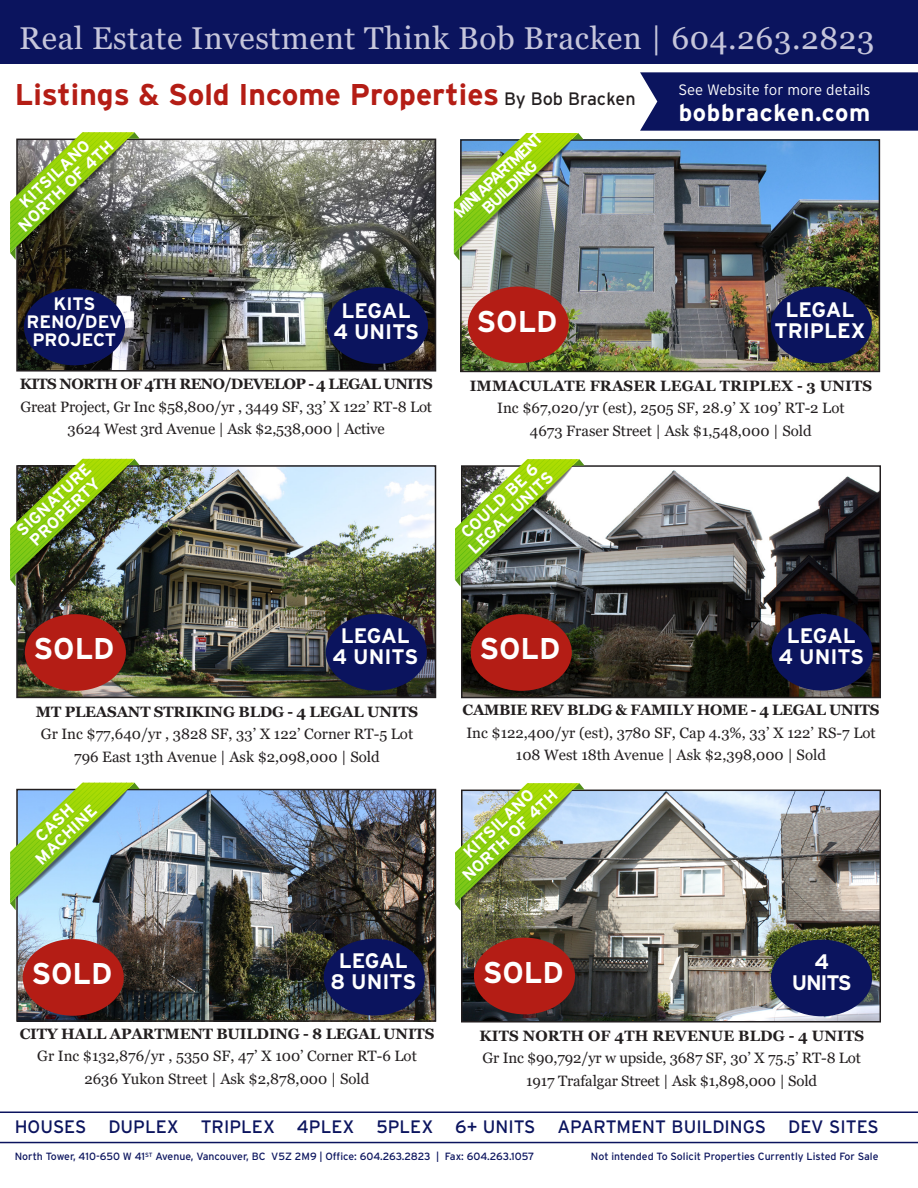
<style>
.page{position:relative;width:918px;height:1188px;background:#fff}
.page>*{position:absolute;margin:0;border:0;box-sizing:border-box;transform-origin:0 0}
.t1{font:31.5px "Georgia";letter-spacing:.02em;color:#c6c6db}
.t2{font:700 30px "Interstate";color:#b41d15}
.t3{font:700 30px "Interstate";color:#fff}
.t4{font:700 24px "Interstate";letter-spacing:.03em;color:#fff}
.t5{font:700 21px/21px "Interstate";color:#fff;text-align:center}
.t6{font:18px "Interstate";color:#0b145e}
.t7{font:700 18px/18px "Interstate";color:#fff;text-align:center}
.t8{font:700 16.5px/16.5px "Interstate";color:#fff;text-align:center}
.t9{font:15px/22.5px "Georgia";color:#231f20;text-align:center}
.t10{font:300 15px "Interstate";color:#fff}
.t11{font:10.5px "Interstate";color:#0b145e}
.s1{font-weight:400;font-size:18px;color:#231f20}
.s2{font-weight:700}
</style>
<div class="page">
<div style="left:0;top:0;width:918px;height:63px;background:#0b145e"></div>
<div style="left:640px;top:72px;width:278px;height:59px;background:#0b145e"></div>
<hr style="left:0;top:1112px;width:918px;height:1px;background:#0b145e">
<hr style="left:0;top:1142px;width:918px;height:1px;background:#0b145e">
<img style="left:464px;top:793px;width:414px;height:227px">
<div style="left:461px;top:790px;width:420px;height:233px;border:2px solid #231f20"></div>
<img style="left:19px;top:792px;width:414px;height:227px">
<div style="left:16px;top:789px;width:420px;height:233px;border:2px solid #231f20"></div>
<img style="left:19px;top:142px;width:414px;height:227px">
<div style="left:16px;top:139px;width:420px;height:233px;border:2px solid #231f20"></div>
<img style="left:19px;top:468px;width:414px;height:227px">
<div style="left:16px;top:465px;width:420px;height:233px;border:2px solid #231f20"></div>
<div style="left:327px;top:287px;width:101px;height:77px;background:#0b145e;border-radius:50%"></div>
<div style="left:771px;top:940px;width:101px;height:76px;background:#0b145e;border-radius:50%"></div>
<img style="left:464px;top:470px;width:414px;height:225px">
<div style="left:461px;top:465px;width:420px;height:233px;border:2px solid #231f20"></div>
<div style="left:772px;top:614px;width:101px;height:77px;background:#0b145e;border-radius:50%"></div>
<img style="left:463px;top:142px;width:414px;height:227px">
<div style="left:460px;top:139px;width:420px;height:233px;border:2px solid #231f20"></div>
<div style="left:771px;top:287px;width:101px;height:76px;background:#0b145e;border-radius:50%"></div>
<svg style="left:10px;top:783px;width:130px;height:127px;background:#90ba93"></svg>
<div style="left:468px;top:287px;width:101px;height:76px;background:#b41d15;border-radius:50%"></div>
<div style="left:471px;top:614px;width:101px;height:77px;background:#b41d15;border-radius:50%"></div>
<img style="left:455px;top:459px;width:130px;height:128px">
<div style="left:24px;top:289px;width:101px;height:76px;background:#0b145e;border-radius:50%"></div>
<svg style="left:10px;top:132px;width:130px;height:128px;background:#718446"></svg>
<img style="left:455px;top:783px;width:130px;height:128px">
<img style="left:10px;top:459px;width:130px;height:127px">
<img style="left:454px;top:133px;width:130px;height:128px">
<div style="left:474px;top:938px;width:101px;height:76px;background:#b41d15;border-radius:50%"></div>
<div style="left:326px;top:614px;width:101px;height:77px;background:#0b145e;border-radius:50%"></div>
<div style="left:25px;top:614px;width:101px;height:77px;background:#b41d15;border-radius:50%"></div>
<div style="left:324px;top:939px;width:101px;height:77px;background:#0b145e;border-radius:50%"></div>
<div style="left:23px;top:939px;width:101px;height:77px;background:#b41d15;border-radius:50%"></div>
<p class="t1" style="left:19px;top:19px;width:857px">Real Estate Investment Think Bob Bracken | 604.263.2823</p>
<p class="t2" style="left:15px;top:78px;width:622px">Listings &amp; Sold Income Properties <span class="s1">By Bob Bracken</span></p>
<p class="t10" style="left:678px;top:82px;width:194px">See Website for more details</p>
<p class="t4" style="left:679px;top:99px;width:193px">bobbracken.com</p>
<p class="t8" style="left:4px;top:211px;width:126px;rotate:-44deg">KITSILANO<br>NORTH OF 4TH</p>
<p class="t8" style="left:451px;top:209px;width:117px;rotate:-44deg">MINIAPARTMENT<br>BUILDING</p>
<p class="t7" style="left:27px;top:294px;width:97px">KITS<br>RENO/DEV<br>PROJECT</p>
<p class="t5" style="left:333px;top:300px;width:87px">LEGAL<br>4 UNITS</p>
<p class="t3" style="left:477px;top:304px;width:82px">SOLD</p>
<p class="t5" style="left:775px;top:299px;width:93px">LEGAL<br>TRIPLEX</p>
<p class="t9" style="left:20px;top:373px;width:414px"><span class="s2">KITS NORTH OF 4TH RENO/DEVELOP - 4 LEGAL UNITS<br></span>Great Project, Gr Inc $58,800/yr , 3449 SF, 33’ X 122’ RT-8 Lot<br>3624 West 3rd Avenue | Ask $2,538,000 | Active</p>
<p class="t8" style="left:13px;top:527px;width:98px;text-align:left;rotate:-44deg">SIGNATURE<br>PROPERTY</p>
<p class="t9" style="left:470px;top:375px;width:404px"><span class="s2">IMMACULATE FRASER LEGAL TRIPLEX - 3 UNITS<br></span>Inc $67,020/yr (est), 2505 SF, 28.9’ X 109’ RT-2 Lot<br>4673 Fraser Street | Ask $1,548,000 | Sold</p>
<p class="t8" style="left:454px;top:533px;width:112px;rotate:-44deg">COULD BE 6<br>LEGAL UNITS</p>
<p class="t3" style="left:34px;top:632px;width:82px">SOLD</p>
<p class="t5" style="left:333px;top:625px;width:87px">LEGAL<br>4 UNITS</p>
<p class="t9" style="left:36px;top:701px;width:384px"><span class="s2">MT PLEASANT STRIKING BLDG - 4 LEGAL UNITS<br></span>Gr Inc $77,640/yr , 3828 SF, 33’ X 122’ Corner RT-5 Lot<br>796 East 13th Avenue | Ask $2,098,000 | Sold</p>
<p class="t8" style="left:21px;top:844px;width:79px;rotate:-44deg">CASH<br>MACHINE</p>
<p class="t3" style="left:32px;top:957px;width:82px">SOLD</p>
<p class="t5" style="left:330px;top:950px;width:87px">LEGAL<br>8 UNITS</p>
<p class="t3" style="left:480px;top:632px;width:82px">SOLD</p>
<p class="t5" style="left:779px;top:625px;width:87px">LEGAL<br>4 UNITS</p>
<p class="t9" style="left:463px;top:699px;width:418px"><span class="s2">CAMBIE REV BLDG &amp; FAMILY HOME - 4 LEGAL UNITS<br></span>Inc $122,400/yr (est), 3780 SF, Cap 4.3%, 33’ X 122’ RS-7 Lot<br>108 West 18th Avenue | Ask $2,398,000 | Sold</p>
<p class="t8" style="left:448px;top:861px;width:126px;rotate:-44deg">KITSILANO<br>NORTH OF 4TH</p>
<p class="t3" style="left:483px;top:955px;width:82px">SOLD</p>
<p class="t5" style="left:792px;top:951px;width:61px">4<br>UNITS</p>
<p class="t9" style="left:20px;top:1022px;width:416px"><span class="s2">CITY HALL APARTMENT BUILDING - 8 LEGAL UNITS<br></span>Gr Inc $132,876/yr , 5350 SF, 47’ X 100’ Corner RT-6 Lot<br>2636 Yukon Street | Ask $2,878,000 | Sold</p>
<p class="t9" style="left:479px;top:1025px;width:386px"><span class="s2">KITS NORTH OF 4TH REVENUE BLDG - 4 UNITS<br></span>Gr Inc $90,792/yr w upside, 3687 SF, 30’ X 75.5’ RT-8 Lot<br>1917 Trafalgar Street | Ask $1,898,000 | Sold</p>
<p class="t6" style="left:15px;top:1117px;width:866px">HOUSES DUPLEX TRIPLEX 4PLEX 5PLEX 6+ UNITS APARTMENT BUILDINGS DEV SITES</p>
<p class="t11" style="left:15px;top:1151px;width:521px">North Tower, 410-650 W 41<sup>ST</sup> Avenue, Vancouver, BC V5Z 2M9 | Office: 604.263.2823 | Fax: 604.263.1057</p>
<p class="t11" style="left:591px;top:1151px;width:289px">Not intended To Solicit Properties Currently Listed For Sale</p>
</div>
